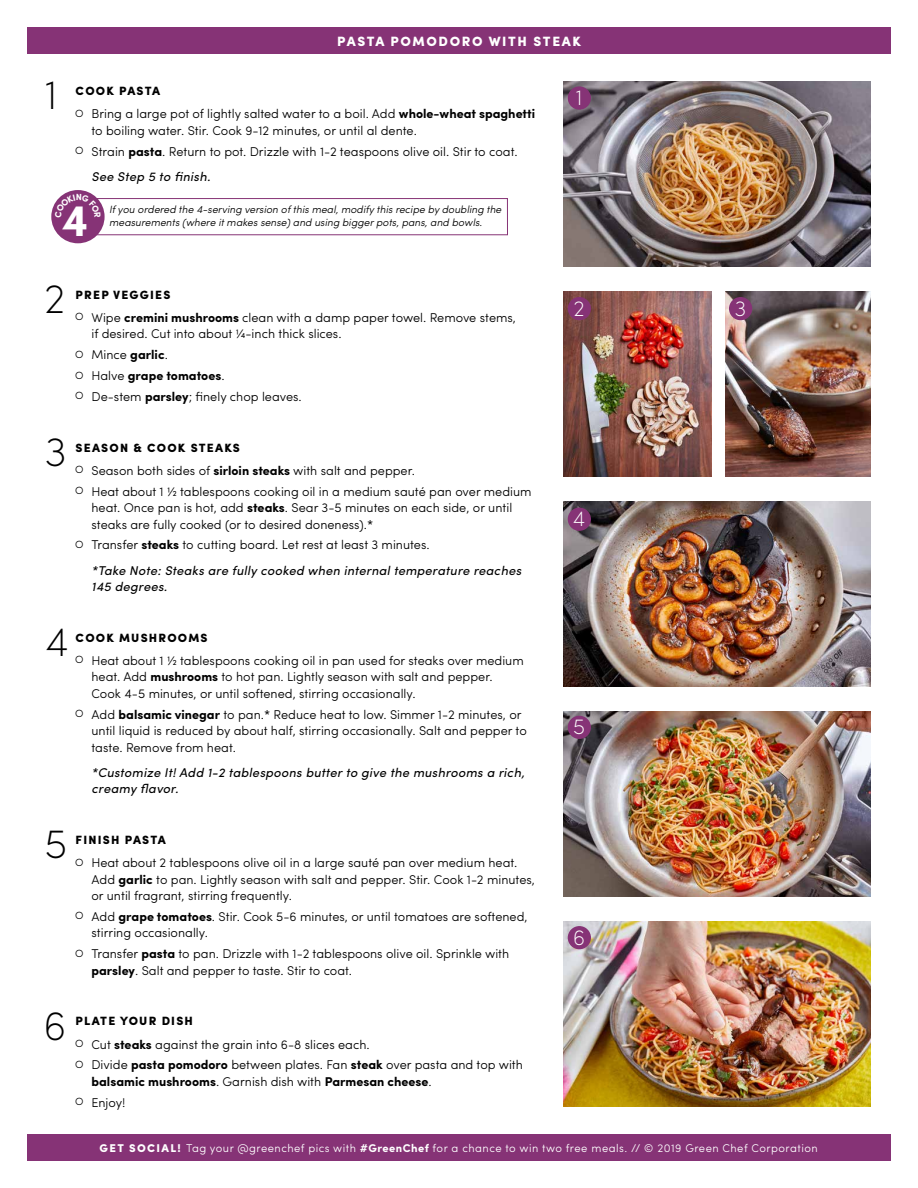
<style>
.page{position:relative;width:918px;height:1188px;background:#fff}
.page>*{position:absolute;margin:0;border:0;box-sizing:border-box;transform-origin:0 0}
.t1{font:700 45px "Sofia Pro";color:#fff}
.t2{font:200 41.1px "Sofia Pro";color:#000}
.t3{font:200 21.6px "Sofia Pro";color:#fff}
.t4{font:900 13.5px "Sofia Pro";letter-spacing:.12em;color:#fff}
.t5{font:300 12.75px/16.5px "Sofia Pro";color:#000}
.t6{font:italic 12.75px/25.2px "Sofia Pro";letter-spacing:.02em;color:#000}
.t7{font:700 12.75px/20.9px "Sofia Pro";color:#000}
.t8{font:900 12px "Sofia Pro";letter-spacing:.1em;color:#000}
.t9{font:300 11.25px "Sofia Pro";letter-spacing:.04em;color:#fff}
.t10{font:italic 300 10.5px/13.5px "Sofia Pro";color:#000}
.s1{font-size:10.5px}
.s2{font-weight:700}
.s3{font-weight:400;font-style:italic}
.s4{font-weight:300;font-style:normal;font-size:10.5px}
.s5{font-weight:300;font-style:normal}
.s6{font-weight:700;font-style:normal}
.s7{font-weight:300}
.s8{font-weight:300;font-size:10.5px}
.s9{font-weight:900}
</style>
<div class="page">
<div style="left:27px;top:1134px;width:864px;height:27px;background:#863376"></div>
<div style="left:27px;top:27px;width:864px;height:27px;background:#863376"></div>
<img style="left:564px;top:81px;width:307px;height:186px">
<div style="left:569px;top:87px;width:21px;height:22px;background:#863376;border-radius:50%"></div>
<div style="left:568px;top:86px;width:23px;height:24px;border:2px solid #863376;border-radius:50%"></div>
<img style="left:564px;top:291px;width:147px;height:186px">
<img style="left:725px;top:291px;width:146px;height:186px">
<div style="left:569px;top:298px;width:21px;height:21px;background:#863376;border-radius:50%"></div>
<div style="left:568px;top:297px;width:23px;height:23px;border:2px solid #863376;border-radius:50%"></div>
<div style="left:730px;top:298px;width:21px;height:21px;background:#863376;border-radius:50%"></div>
<div style="left:729px;top:297px;width:23px;height:23px;border:2px solid #863376;border-radius:50%"></div>
<img style="left:564px;top:501px;width:307px;height:186px">
<div style="left:569px;top:508px;width:21px;height:22px;background:#863376;border-radius:50%"></div>
<div style="left:568px;top:508px;width:23px;height:23px;border:2px solid #863376;border-radius:50%"></div>
<img style="left:564px;top:921px;width:307px;height:186px">
<div style="left:569px;top:927px;width:21px;height:21px;background:#863376;border-radius:50%"></div>
<div style="left:568px;top:926px;width:23px;height:23px;border:2px solid #863376;border-radius:50%"></div>
<div style="left:51px;top:190px;width:54px;height:53px;background:#863376;border-radius:50%"></div>
<div style="left:75px;top:198px;width:433px;height:37px;border:1px solid #863376"></div>
<div style="left:63px;top:202px;width:30px;height:30px;background:#863376;border-radius:50%"></div>
<img style="left:564px;top:711px;width:307px;height:186px">
<div style="left:569px;top:717px;width:21px;height:21px;background:#863376;border-radius:50%"></div>
<div style="left:568px;top:716px;width:23px;height:23px;border:2px solid #863376;border-radius:50%"></div>
<svg style="left:55px;top:194px;width:46px;height:9px"></svg>
<p class="t4" style="left:337px;top:31px;width:245px">PASTA POMODORO WITH STEAK</p>
<h2 class="t2" style="left:45px;top:67px;width:14px">1</h2>
<p class="t8" style="left:76px;top:81px;width:86px">COOK PASTA</p>
<p class="t5" style="left:92px;top:105px;width:445px;text-indent:-16px"><span class="s1">O</span> Bring a large pot of lightly salted water to a boil. Add <span class="s2">whole-wheat spaghetti </span>to boiling water. Stir. Cook 9-12 minutes, or until al dente.</p>
<p class="t5" style="left:92px;top:138px;width:428px;line-height:25.2px;text-indent:-16px"><span class="s1">O</span> Strain <span class="s2">pasta</span>. Return to pot. Drizzle with 1-2 teaspoons olive oil. Stir to coat.<br><span class="s3">See Step 5 to finish.</span></p>
<h1 class="t1" style="left:61px;top:186px;width:29px">4</h1>
<p class="t10" style="left:109px;top:202px;width:394px">If you ordered the 4-serving version of this meal, modify this recipe by doubling the measurements (where it makes sense) and using bigger pots, pans, and bowls.</p>
<h2 class="t2" style="left:44px;top:270px;width:23px">2</h2>
<p class="t8" style="left:76px;top:285px;width:96px">PREP VEGGIES</p>
<p class="t5" style="left:92px;top:308px;width:426px;text-indent:-16px"><span class="s1">O</span> Wipe <span class="s2">cremini mushrooms</span> clean with a damp paper towel. Remove stems, if desired. Cut into about ¼-inch thick slices.</p>
<p class="t5" style="left:75px;top:344px;width:228px;line-height:20.9px"><span class="s1">O</span> Mince <span class="s2">garlic</span>.<br><span class="s1">O</span> Halve <span class="s2">grape tomatoes</span>.<br><span class="s1">O</span> De-stem <span class="s2">parsley</span>; finely chop leaves.</p>
<h2 class="t2" style="left:44px;top:423px;width:24px">3</h2>
<p class="t8" style="left:76px;top:438px;width:166px">SEASON &amp; COOK STEAKS</p>
<p class="t5" style="left:75px;top:459px;width:458px;line-height:20.9px"><span class="s1">O</span> Season both sides of <span class="s2">sirloin steaks</span> with salt and pepper.<br><span class="s1">O</span> Heat about 1 ½ tablespoons cooking oil in a medium sauté pan over medium</p>
<p class="t5" style="left:92px;top:499px;width:422px">heat. Once pan is hot, add <span class="s2">steaks</span>. Sear 3-5 minutes on each side, or until steaks are fully cooked (or to desired doneness).*</p>
<p class="t6" style="left:92px;top:531px;width:431px;text-indent:-16px"><span class="s4">O</span> <span class="s5">Transfer</span> <span class="s6">steaks</span> <span class="s5">to cutting board. Let rest at least 3 minutes.<br></span>*Take Note: Steaks are fully cooked when internal temperature reaches</p>
<p class="t6" style="left:92px;top:573px;width:77px">145 degrees.</p>
<h2 class="t2" style="left:45px;top:613px;width:25px">4</h2>
<p class="t8" style="left:76px;top:628px;width:134px">COOK MUSHROOMS</p>
<p class="t5" style="left:92px;top:651px;width:434px;text-indent:-16px"><span class="s1">O</span> Heat about 1 ½ tablespoons cooking oil in pan used for steaks over medium heat. Add <span class="s2">mushrooms</span> to hot pan. Lightly season with salt and pepper.<br>Cook 4-5 minutes, or until softened, stirring occasionally.</p>
<p class="t5" style="left:92px;top:705px;width:437px;text-indent:-16px"><span class="s1">O</span> Add <span class="s2">balsamic vinegar</span> to pan.* Reduce heat to low. Simmer 1-2 minutes, or until liquid is reduced by about half, stirring occasionally. Salt and pepper to taste. Remove from heat.</p>
<p class="t6" style="left:92px;top:763px;width:435px;line-height:16.5px">*Customize It! Add 1-2 tablespoons butter to give the mushrooms a rich, creamy flavor.</p>
<h2 class="t2" style="left:44px;top:816px;width:24px">5</h2>
<p class="t8" style="left:76px;top:830px;width:92px">FINISH PASTA</p>
<p class="t5" style="left:92px;top:854px;width:445px;text-indent:-16px"><span class="s1">O</span> Heat about 2 tablespoons olive oil in a large sauté pan over medium heat.<br>Add <span class="s2">garlic</span> to pan. Lightly season with salt and pepper. Stir. Cook 1-2 minutes, or until fragrant, stirring frequently.</p>
<p class="t5" style="left:92px;top:907px;width:438px;text-indent:-16px"><span class="s1">O</span> Add <span class="s2">grape tomatoes</span>. Stir. Cook 5-6 minutes, or until tomatoes are softened, stirring occasionally.</p>
<p class="t5" style="left:92px;top:945px;width:419px;text-indent:-16px"><span class="s1">O</span> Transfer <span class="s2">pasta</span> to pan. Drizzle with 1-2 tablespoons olive oil. Sprinkle with <span class="s2">parsley</span>. Salt and pepper to taste. Stir to coat.</p>
<h2 class="t2" style="left:43px;top:997px;width:24px">6</h2>
<p class="t8" style="left:76px;top:1012px;width:119px">PLATE YOUR DISH</p>
<p class="t5" style="left:75px;top:1033px;width:449px;line-height:20.9px"><span class="s1">O</span> Cut <span class="s2">steaks</span> against the grain into 6-8 slices each.<br><span class="s1">O</span> Divide <span class="s2">pasta pomodoro</span> between plates. Fan <span class="s2">steak</span> over pasta and top with</p>
<p class="t7" style="left:75px;top:1070px;width:358px;text-indent:16px">balsamic mushrooms<span class="s7">. Garnish dish with</span> Parmesan cheese<span class="s7">.<br></span><span class="s8">O</span> <span class="s7">Enjoy!</span></p>
<h3 class="t3" style="left:573px;top:83px;width:14px">1</h3>
<h3 class="t3" style="left:573px;top:293px;width:14px">2</h3>
<h3 class="t3" style="left:734px;top:293px;width:14px">3</h3>
<h3 class="t3" style="left:573px;top:504px;width:14px">4</h3>
<h3 class="t3" style="left:573px;top:712px;width:14px">5</h3>
<h3 class="t3" style="left:573px;top:922px;width:14px">6</h3>
<p class="t9" style="left:100px;top:1140px;width:720px"><span class="s9">GET SOCIAL!</span> Tag your @greenchef pics with <span class="s2">#GreenChef</span> for a chance to win two free meals. // © 2019 Green Chef Corporation</p>
</div>
